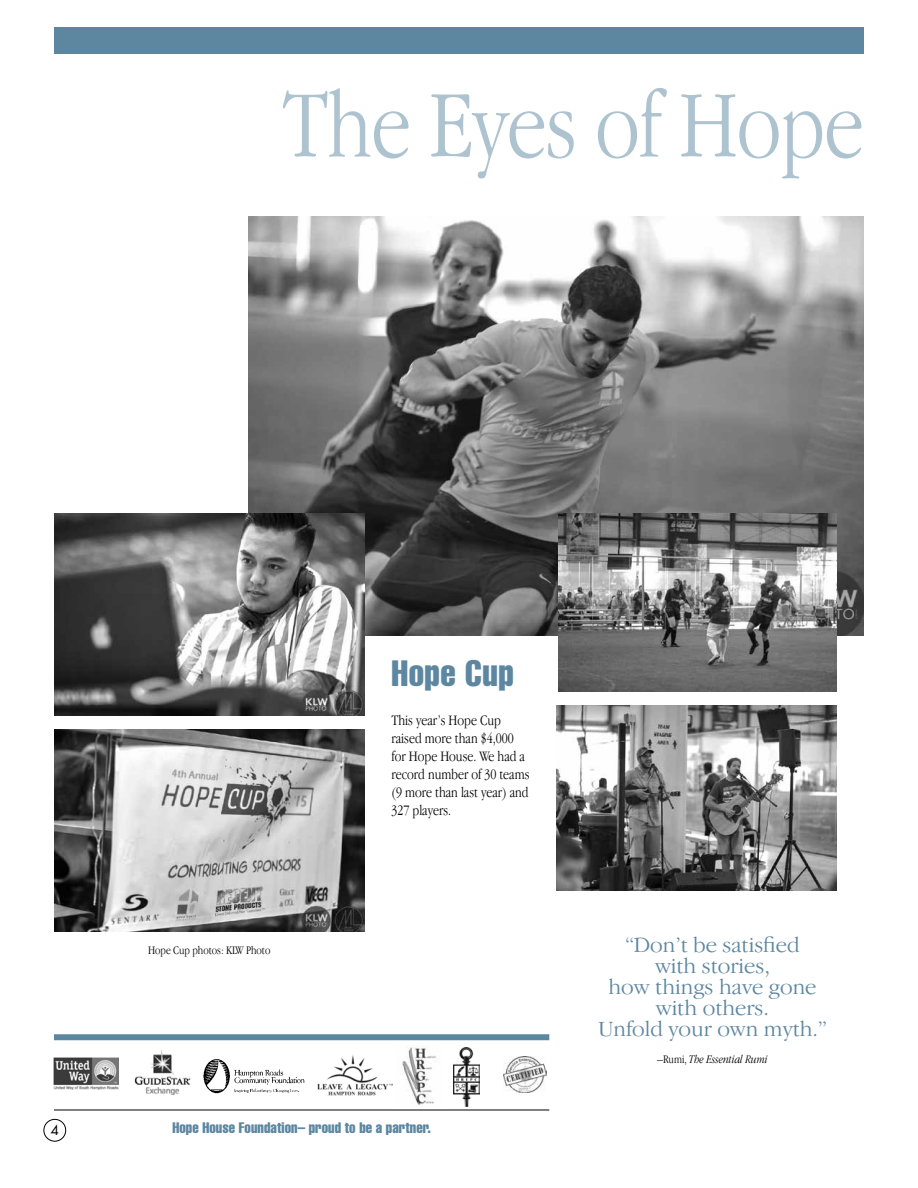
<style>
.page{position:relative;width:918px;height:1188px;background:#fff}
.page>*{position:absolute;margin:0;border:0;box-sizing:border-box;transform-origin:0 0}
.t1{font:300 condensed 99px "Garamond IT Cby BT";letter-spacing:-.01em;color:#aec3d0}
.t2{font:extra-condensed 36px "Helvetica";letter-spacing:.015em;color:#5d87a1}
.t3{font:300 22.5px/21px "Garamond IT Cby BT";letter-spacing:-.005em;color:#5d87a1;text-align:center}
.t4{font:300 condensed 15px/18px "Garamond IT Cby BT";color:#000}
.t5{font:extra-condensed 15px "Helvetica";letter-spacing:.005em;color:#5d87a1}
.t6{font:13.5px "Futura ICG";color:#000}
.t7{font:300 condensed 12px "Garamond IT Cby BT";color:#000}
.t8{font:italic 300 condensed 12px "Garamond IT Cby BT";color:#000}
.s1{font-style:normal}
</style>
<div class="page">
<img style="left:248px;top:216px;width:616px;height:419px">
<div style="left:54px;top:27px;width:810px;height:27px;background:#5d87a1"></div>
<div style="left:43px;top:1119px;width:23px;height:23px;border:1px solid #000;border-radius:50%"></div>
<img style="left:54px;top:513px;width:310px;height:203px">
<img style="left:558px;top:513px;width:279px;height:179px">
<img style="left:557px;top:705px;width:280px;height:186px">
<img style="left:54px;top:729px;width:310px;height:203px">
<hr style="left:54px;top:1110px;width:495px;height:1px;background:#000">
<div style="left:54px;top:1034px;width:495px;height:6px;background:#5d87a1"></div>
<img style="left:54px;top:1057px;width:65px;height:33px">
<img style="left:134px;top:1051px;width:57px;height:44px">
<img style="left:402px;top:1046px;width:34px;height:59px">
<img style="left:203px;top:1059px;width:101px;height:35px">
<img style="left:317px;top:1055px;width:76px;height:41px">
<img style="left:453px;top:1047px;width:26px;height:59px">
<img style="left:504px;top:1056px;width:42px;height:37px">
<h1 class="t1" style="left:282px;top:70px;width:583px">The Eyes of Hope</h1>
<p class="t6" style="left:50px;top:1121px;width:10px">4</p>
<h2 class="t2" style="left:392px;top:650px;width:124px">Hope Cup</h2>
<p class="t4" style="left:392px;top:711px;width:140px">This year’s Hope Cup raised more than $4,000 for Hope House. We had a record number of 30 teams (9 more than last year) and<br>327 players.</p>
<p class="t7" style="left:148px;top:944px;width:124px">Hope Cup photos: KLW Photo</p>
<h3 class="t3" style="left:598px;top:934px;width:230px">“Don’t be satisfied<br>with stories,<br>how things have gone with others.<br>Unfold your own myth.”</h3>
<p class="t8" style="left:657px;top:1052px;width:112px"><span class="s1">–Rumi,</span> The Essential Rumi</p>
<p class="t5" style="left:172px;top:1118px;width:260px">Hope House Foundation– proud to be a partner.</p>
</div>
